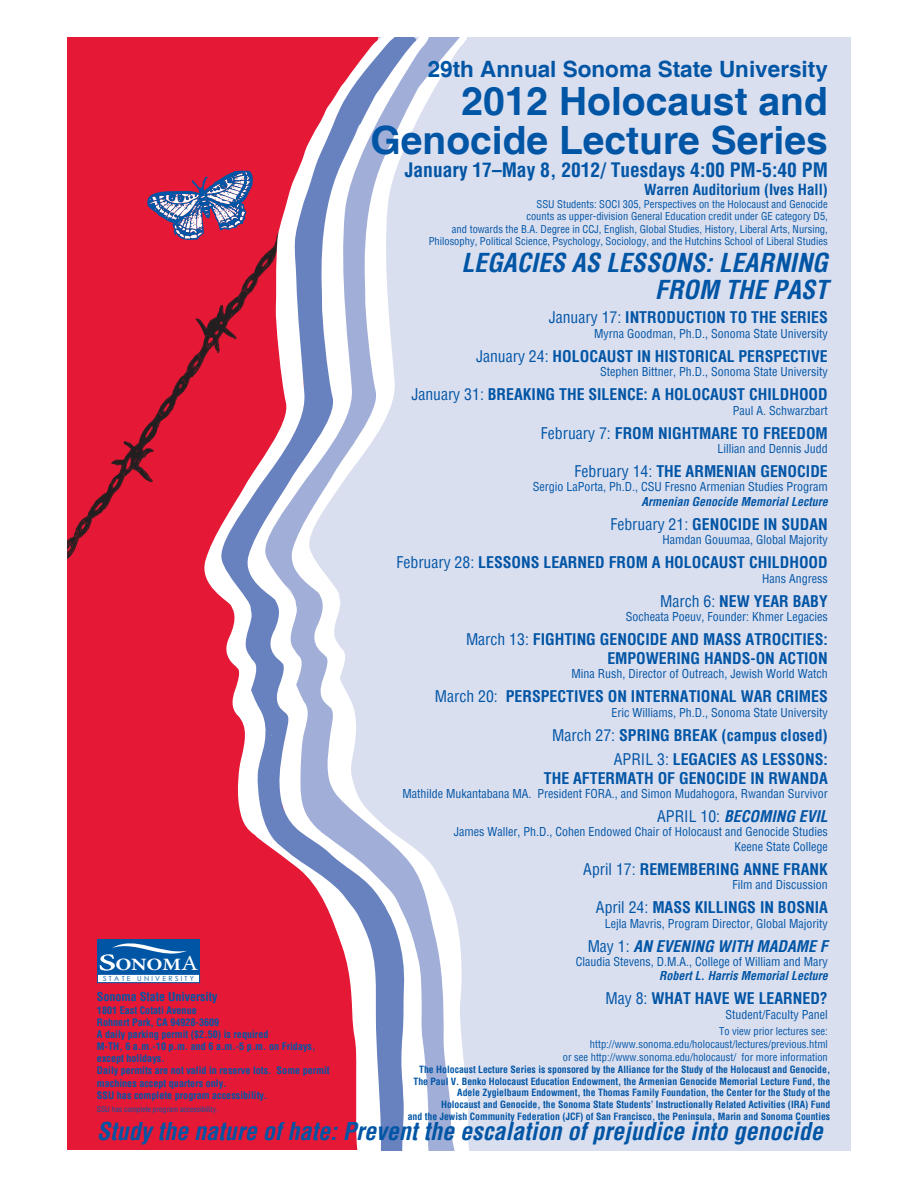
<style>
.page{position:relative;width:918px;height:1188px;background:#fff}
.page>*{position:absolute;margin:0;border:0;box-sizing:border-box;transform-origin:0 0}
.t1{font:700 39px/39px "Helvetica";color:#0155a5;text-align:right}
.t2{font:italic 700 condensed 25.5px/27px "Helvetica";color:#0155a5;text-align:right}
.t3{font:italic 700 condensed 24px "Helvetica";color:#0155a5}
.t4{font:700 22.5px "Helvetica";color:#0155a5}
.t5{font:700 condensed 19.5px "Helvetica";color:#0155a5}
.t6{font:700 17.4px "Minion Pro";color:#fff;scale:1.21 1}
.t7{font:700 condensed 15.75px/18.9px "Helvetica";color:#0155a5;text-align:right}
.t8{font:italic 700 condensed 15.75px "Helvetica";color:#0155a5}
.t9{font:700 condensed 15px "Helvetica";color:#0155a5}
.t10{font:condensed 12px "Helvetica";color:#0155a5}
.t11{font:italic 700 condensed 12px "Helvetica";color:#0155a5}
.t12{font:700 condensed 12px "Helvetica";color:#0155a5}
.t13{font:condensed 10.5px/12.6px "Helvetica";color:#0155a5;text-align:right}
.t14{font:700 condensed 10.2px/12.1px "Helvetica";color:#0155a5}
.t15{font:700 condensed 9.75px/11.7px "Helvetica";color:#0155a5;text-align:right}
.t16{font:condensed 7.5px "Helvetica";color:#0155a5}
.t17{font:7.05px "Century Gothic";letter-spacing:.325em;color:#0155a5}
.s1{font-weight:400}
.s2{font-weight:400;font-style:normal}
.s3{font-weight:400;font-size:35.4px}
.s4{font-weight:400;font-size:21.45px}
</style>
<div class="page">
<div style="left:68px;top:38px;width:341px;height:1112px;background:#e51836"></div>
<div style="left:475px;top:38px;width:292px;height:1112px;background:#dadff0"></div>
<svg style="left:68px;top:180px;width:130px;height:378px"></svg>
<svg style="left:398px;top:38px;width:77px;height:1112px;background:#d7ddee"></svg>
<svg style="left:198px;top:38px;width:200px;height:1112px"></svg>
<div style="left:767px;top:38px;width:83px;height:1112px;background:#dadff0"></div>
<div style="left:97px;top:939px;width:103px;height:36px;background:#0155a5"></div>
<svg style="left:112px;top:943px;width:75px;height:11px"></svg>
<div style="left:97px;top:974px;width:103px;height:9px;background:#fff;border:1px solid #0155a5"></div>
<p class="t4" style="left:428px;top:55px;width:402px">29th Annual Sonoma State University</p>
<p class="t1" style="left:370px;top:83px;width:459px">2012 Holocaust and<br>Genocide Lecture Series</p>
<p class="t5" style="left:405px;top:157px;width:425px">January 17–May 8, 2012/ Tuesdays 4:00 PM-5:40 PM</p>
<p class="t9" style="left:644px;top:180px;width:185px">Warren Auditorium (Ives Hall)</p>
<p class="t13" style="left:537px;top:197px;width:293px">SSU Students: SOCI 305, Perspectives on the Holocaust and Genocide</p>
<p class="t13" style="left:526px;top:210px;width:303px">counts as upper-division General Education credit under GE category D5,</p>
<p class="t13" style="left:429px;top:223px;width:401px">and towards the B.A. Degree in CCJ, English, Global Studies, History, Liberal Arts, Nursing,<br>Philosophy, Political Science, Psychology, Sociology, and the Hutchins School of Liberal Studies</p>
<p class="t2" style="left:462px;top:250px;width:368px">LEGACIES AS LESSONS: LEARNING<br>FROM THE PAST</p>
<p class="t7" style="left:549px;top:308px;width:281px"><span class="s1">January 17:</span> INTRODUCTION TO THE SERIES</p>
<p class="t10" style="left:594px;top:326px;width:235px">Myrna Goodman, Ph.D., Sonoma State University</p>
<p class="t7" style="left:476px;top:347px;width:353px"><span class="s1">January 24:</span> HOLOCAUST IN HISTORICAL PERSPECTIVE</p>
<p class="t10" style="left:600px;top:364px;width:229px">Stephen Bittner, Ph.D., Sonoma State University</p>
<p class="t7" style="left:411px;top:385px;width:418px"><span class="s1">January 31:</span> BREAKING THE SILENCE: A HOLOCAUST CHILDHOOD</p>
<p class="t10" style="left:733px;top:402px;width:96px">Paul A. Schwarzbart</p>
<p class="t7" style="left:541px;top:423px;width:288px"><span class="s1">February 7:</span> FROM NIGHTMARE TO FREEDOM</p>
<p class="t10" style="left:718px;top:441px;width:112px">Lillian and Dennis Judd</p>
<p class="t7" style="left:575px;top:462px;width:255px"><span class="s1">February 14:</span> THE ARMENIAN GENOCIDE</p>
<p class="t10" style="left:533px;top:479px;width:296px">Sergio LaPorta, Ph.D., CSU Fresno Armenian Studies Program</p>
<p class="t11" style="left:642px;top:494px;width:188px">Armenian Genocide Memorial Lecture</p>
<p class="t7" style="left:610px;top:515px;width:219px"><span class="s1">February 21:</span> GENOCIDE IN SUDAN</p>
<p class="t10" style="left:663px;top:532px;width:167px">Hamdan Gouumaa, Global Majority</p>
<p class="t7" style="left:397px;top:553px;width:433px"><span class="s1">February 28:</span> LESSONS LEARNED FROM A HOLOCAUST CHILDHOOD</p>
<p class="t10" style="left:762px;top:570px;width:67px">Hans Angress</p>
<p class="t7" style="left:660px;top:591px;width:169px"><span class="s1">March 6:</span> NEW YEAR BABY</p>
<p class="t10" style="left:626px;top:609px;width:203px">Socheata Poeuv, Founder: Khmer Legacies</p>
<p class="t7" style="left:466px;top:630px;width:363px"><span class="s1">March 13:</span> FIGHTING GENOCIDE AND MASS ATROCITIES:</p>
<p class="t7" style="left:607px;top:649px;width:222px">EMPOWERING HANDS-ON ACTION</p>
<p class="t10" style="left:572px;top:666px;width:258px">Mina Rush, Director of Outreach, Jewish World Watch</p>
<p class="t7" style="left:435px;top:687px;width:394px"><span class="s1">March 20:</span> PERSPECTIVES ON INTERNATIONAL WAR CRIMES</p>
<p class="t10" style="left:612px;top:705px;width:218px">Eric Williams, Ph.D., Sonoma State University</p>
<p class="t7" style="left:552px;top:725px;width:277px"><span class="s1">March 27:</span> SPRING BREAK (campus closed)</p>
<p class="t7" style="left:544px;top:749px;width:285px"><span class="s1">APRIL 3:</span> LEGACIES AS LESSONS:<br>THE AFTERMATH OF GENOCIDE IN RWANDA</p>
<p class="t10" style="left:403px;top:786px;width:427px">Mathilde Mukantabana MA. President FORA., and Simon Mudahogora, Rwandan Survivor</p>
<p class="t8" style="left:657px;top:806px;width:172px"><span class="s2">APRIL 10:</span> BECOMING EVIL</p>
<p class="t10" style="left:454px;top:824px;width:375px">James Waller, Ph.D., Cohen Endowed Chair of Holocaust and Genocide Studies</p>
<p class="t10" style="left:735px;top:839px;width:95px">Keene State College</p>
<p class="t7" style="left:583px;top:860px;width:246px"><span class="s1">April 17:</span> REMEMBERING ANNE FRANK</p>
<p class="t10" style="left:733px;top:877px;width:97px">Film and Discussion</p>
<p class="t7" style="left:596px;top:898px;width:233px"><span class="s1">April 24:</span> MASS KILLINGS IN BOSNIA</p>
<p class="t10" style="left:605px;top:915px;width:224px">Lejla Mavris, Program Director, Global Majority</p>
<p class="t8" style="left:588px;top:935px;width:242px"><span class="s2">May 1:</span> AN EVENING WITH MADAME F</p>
<p class="t10" style="left:576px;top:954px;width:253px">Claudia Stevens, D.M.A., College of William and Mary</p>
<p class="t11" style="left:659px;top:968px;width:170px">Robert L. Harris Memorial Lecture</p>
<p class="t7" style="left:606px;top:989px;width:224px"><span class="s1">May 8:</span> WHAT HAVE WE LEARNED?</p>
<p class="t10" style="left:726px;top:1007px;width:104px">Student/Faculty Panel</p>
<p class="t13" style="left:719px;top:1025px;width:110px">To view prior lectures see:</p>
<p class="t13" style="left:590px;top:1038px;width:239px">http://www.sonoma.edu/holocaust/lectures/previous.html</p>
<p class="t13" style="left:563px;top:1050px;width:267px">or see http://www.sonoma.edu/holocaust/ for more information</p>
<p class="t6" style="left:97px;top:953px;width:85px"><span class="s3">s</span>ONOM<span class="s4">A</span></p>
<p class="t17" style="left:103px;top:974px;width:92px">STATE UNIVERSITY</p>
<p class="t12" style="left:97px;top:989px;width:122px">Sonoma State University</p>
<p class="t14" style="left:97px;top:1004px;width:101px">1801 East Cotati Avenue</p>
<p class="t14" style="left:97px;top:1016px;width:124px">Rohnert Park, CA 94928-3609</p>
<p class="t14" style="left:97px;top:1028px;width:220px">A daily parking permit ($2.50) is required<br>M-TH, 6 a.m.-10 p.m. and 6 a.m.-5 p.m. on Fridays, except holidays.</p>
<p class="t14" style="left:97px;top:1065px;width:234px">Daily permits are not valid in reserve lots. Some permit machines accept quarters only.</p>
<p class="t14" style="left:97px;top:1089px;width:172px">SSU has complete program accessibility.</p>
<p class="t16" style="left:97px;top:1105px;width:122px">SSU has complete program accessibility.</p>
<p class="t15" style="left:408px;top:1063px;width:424px">The Holocaust Lecture Series is sponsored by the Alliance for the Study of the Holocaust and Genocide, The Paul V. Benko Holocaust Education Endowment, the Armenian Genocide Memorial Lecture Fund, the Adele Zygielbaum Endowment, the Thomas Family Foundation, the Center for the Study of the<br>Holocaust and Genocide, the Sonoma State Students’ Instructionally Related Activities (IRA) Fund<br>and the Jewish Community Federation (JCF) of San Francisco, the Peninsula, Marin and Sonoma Counties</p>
<p class="t3" style="left:97px;top:1116px;width:728px">Study the nature of hate: Prevent the escalation of prejudice into genocide</p>
</div>
